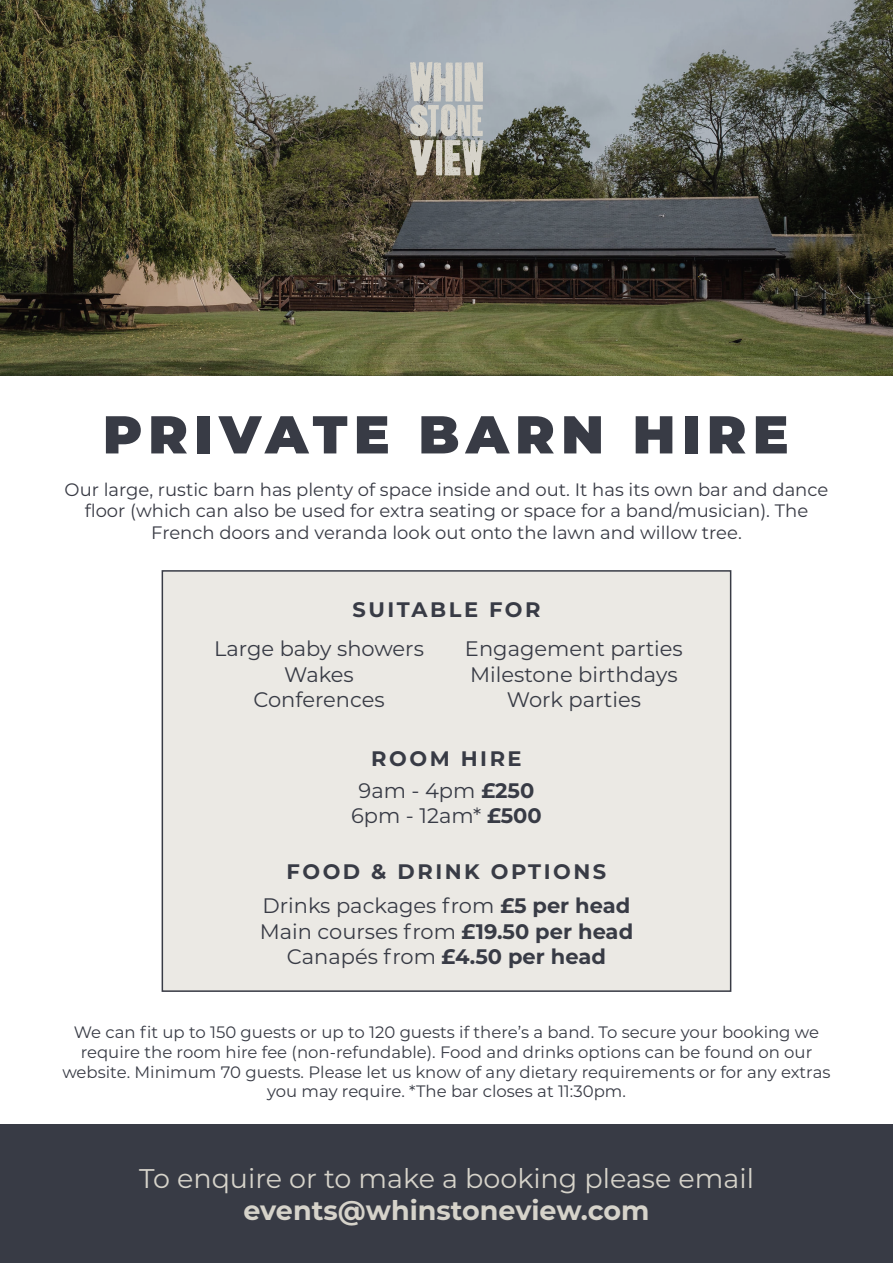
<style>
.page{position:relative;width:893px;height:1263px;background:#fff}
.page>*{position:absolute;margin:0;border:0;box-sizing:border-box;transform-origin:0 0}
.MENU_HEADING{font:900 53.25px "Montserrat";letter-spacing:.12em;color:#383b45}
.t1{font:27px "Montserrat";color:#d6d3ca}
.t2{font:700 27px "Montserrat";color:#d6d3ca}
.t3{font:21px "Montserrat";color:#383b45}
.MENU_HEADING-2{font:700 21px "Montserrat";letter-spacing:.12em;color:#383b45}
.MENU_HEADING-3{font:700 21px "Montserrat";color:#383b45}
.LUNCH_DESCRIPTION{font:18px/21.6px "Montserrat";color:#383a44;text-align:center}
.t4{font:16.5px/19.8px "Montserrat";color:#383b45;text-align:center}
.s1{font-weight:700}
.s2{font-weight:400}
</style>
<div class="page">
<div style="left:0;top:1125px;width:893px;height:138px;background:#383b45"></div>
<div style="left:162px;top:570px;width:569px;height:422px;background:#ebe9e4;border:2px solid #383b45"></div>
<svg style="left:0;top:0;width:893px;height:376px;background:#5a5a4b"></svg>
<svg style="left:410px;top:62px;width:73px;height:114px;background:#b7b6af"></svg>
<p class="MENU_HEADING" style="left:103px;top:395px;width:687px">PRIVATE BARN HIRE</p>
<p class="LUNCH_DESCRIPTION" style="left:65px;top:478px;width:765px">Our large, rustic barn has plenty of space inside and out. It has its own bar and dance floor (which can also be used for extra seating or space for a band/musician). The<br>French doors and veranda look out onto the lawn and willow tree.</p>
<p class="MENU_HEADING-2" style="left:352px;top:594px;width:190px">SUITABLE FOR</p>
<p class="t3" style="left:214px;top:634px;width:211px">Large baby showers</p>
<p class="t3" style="left:284px;top:660px;width:71px">Wakes</p>
<p class="t3" style="left:253px;top:685px;width:133px">Conferences</p>
<p class="t3" style="left:465px;top:634px;width:219px">Engagement parties</p>
<p class="t3" style="left:470px;top:660px;width:209px">Milestone birthdays</p>
<p class="t3" style="left:507px;top:685px;width:136px">Work parties</p>
<p class="MENU_HEADING-2" style="left:371px;top:744px;width:152px">ROOM HIRE</p>
<p class="t3" style="left:359px;top:776px;width:177px">9am - 4pm <span class="s1">£250</span></p>
<p class="t3" style="left:351px;top:801px;width:192px">6pm - 12am* <span class="s1">£500</span></p>
<p class="MENU_HEADING-2" style="left:287px;top:857px;width:321px">FOOD &amp; DRINK OPTIONS</p>
<p class="t3" style="left:263px;top:891px;width:369px">Drinks packages from <span class="s1">£5 per head</span></p>
<p class="t3" style="left:260px;top:917px;width:375px">Main courses from <span class="s1">£19.50 per head</span></p>
<p class="MENU_HEADING-3" style="left:287px;top:941px;width:321px"><span class="s2">Canapés from</span> £4.50 per head</p>
<p class="t4" style="left:62px;top:1022px;width:770px">We can fit up to 150 guests or up to 120 guests if there’s a band. To secure your booking we require the room hire fee (non-refundable). Food and drinks options can be found on our website. Minimum 70 guests. Please let us know of any dietary requirements or for any extras you may require. *The bar closes at 11:30pm.</p>
<p class="t1" style="left:139px;top:1159px;width:616px">To enquire or to make a booking please email</p>
<p class="t2" style="left:243px;top:1191px;width:407px">events@whinstoneview.com</p>
</div>
